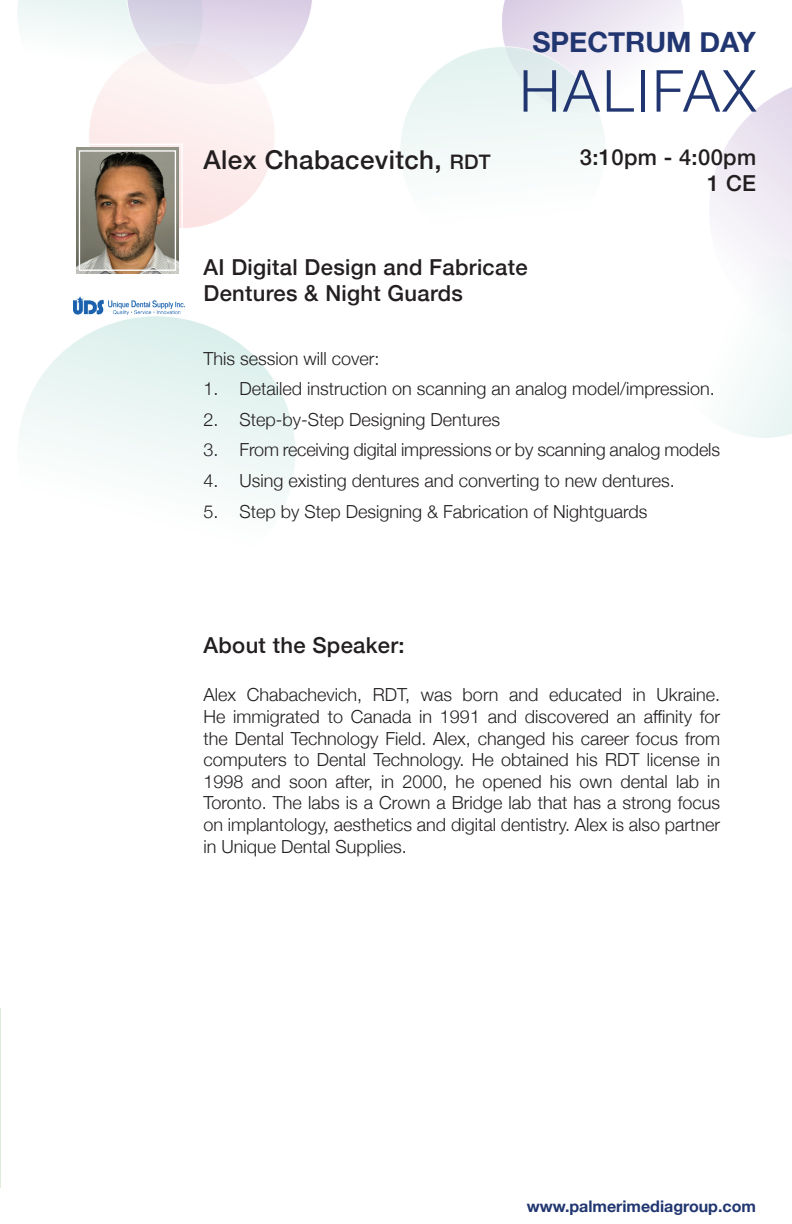
<style>
.page{position:relative;width:792px;height:1224px;background:#fff}
.page>*{position:absolute;margin:0;border:0;box-sizing:border-box;transform-origin:0 0}
.t1{font:300 58px "Helvetica Neue";letter-spacing:.05em;color:#213670}
.t2{font:700 28px "Helvetica Neue";color:#213670}
.t3{font:500 26px "Helvetica Neue";letter-spacing:.015em;color:#231f20}
.t4{font:500 22px/26.4px "Helvetica Neue";letter-spacing:.015em;color:#231f20;text-align:right}
.t5{font:300 18px/21.6px "Helvetica Neue";color:#231f20;text-align:justify}
.t6{font:700 16px "Helvetica Neue";color:#213670}
.s1{font-size:20px}
</style>
<div class="page">
<div style="left:17px;top:316px;width:279px;height:274px;background:linear-gradient(to bottom,#dcf0ec,#fff);border-radius:50%"></div>
<svg style="left:17px;top:0;width:295px;height:77px"></svg>
<div style="left:89px;top:42px;width:186px;height:187px;background:linear-gradient(to bottom,#f4eef3,#ffe9e7);border-radius:50%"></div>
<svg style="left:401px;top:48px;width:87px;height:121px"></svg>
<svg style="left:488px;top:0;width:304px;height:438px"></svg>
<hr style="left:0;top:1008px;width:1px;height:180px;background:#e0ecda">
<svg style="left:76px;top:143px;width:107px;height:131px;background:#977f6a"></svg>
<div style="left:79px;top:150px;width:97px;height:121px;border:1px solid #fff"></div>
<img style="left:74px;top:296px;width:110px;height:19px">
<h2 class="t2" style="left:532px;top:20px;width:225px">SPECTRUM DAY</h2>
<h1 class="t1" style="left:519px;top:44px;width:238px">HALIFAX</h1>
<h3 class="t3" style="left:204px;top:139px;width:289px">Alex Chabacevitch, <span class="s1">RDT</span></h3>
<p class="t4" style="left:580px;top:142px;width:178px">3:10pm - 4:00pm<br>1 CE</p>
<p class="t4" style="left:204px;top:252px;width:326px;text-align:left">AI Digital Design and Fabricate<br>Dentures &amp; Night Guards</p>
<p class="t5" style="left:204px;top:346px;width:178px">This session will cover:</p>
<p class="t5" style="left:204px;top:377px;width:513px">1. Detailed instruction on scanning an analog model/impression.</p>
<p class="t5" style="left:204px;top:407px;width:298px">2. Step-by-Step Designing Dentures</p>
<p class="t5" style="left:204px;top:438px;width:518px">3. From receiving digital impressions or by scanning analog models</p>
<p class="t5" style="left:204px;top:468px;width:473px">4. Using existing dentures and converting to new dentures.</p>
<p class="t5" style="left:204px;top:499px;width:446px">5. Step by Step Designing &amp; Fabrication of Nightguards</p>
<p class="t4" style="left:204px;top:630px;width:203px">About the Speaker:</p>
<p class="t5" style="left:204px;top:683px;width:518px">Alex Chabachevich, RDT, was born and educated in Ukraine.<br>He immigrated to Canada in 1991 and discovered an affinity for the Dental Technology Field. Alex, changed his career focus from computers to Dental Technology. He obtained his RDT license in 1998 and soon after, in 2000, he opened his own dental lab in Toronto. The labs is a Crown a Bridge lab that has a strong focus on implantology, aesthetics and digital dentistry. Alex is also partner in Unique Dental Supplies.</p>
<p class="t6" style="left:527px;top:1193px;width:231px">www.palmerimediagroup.com</p>
</div>
